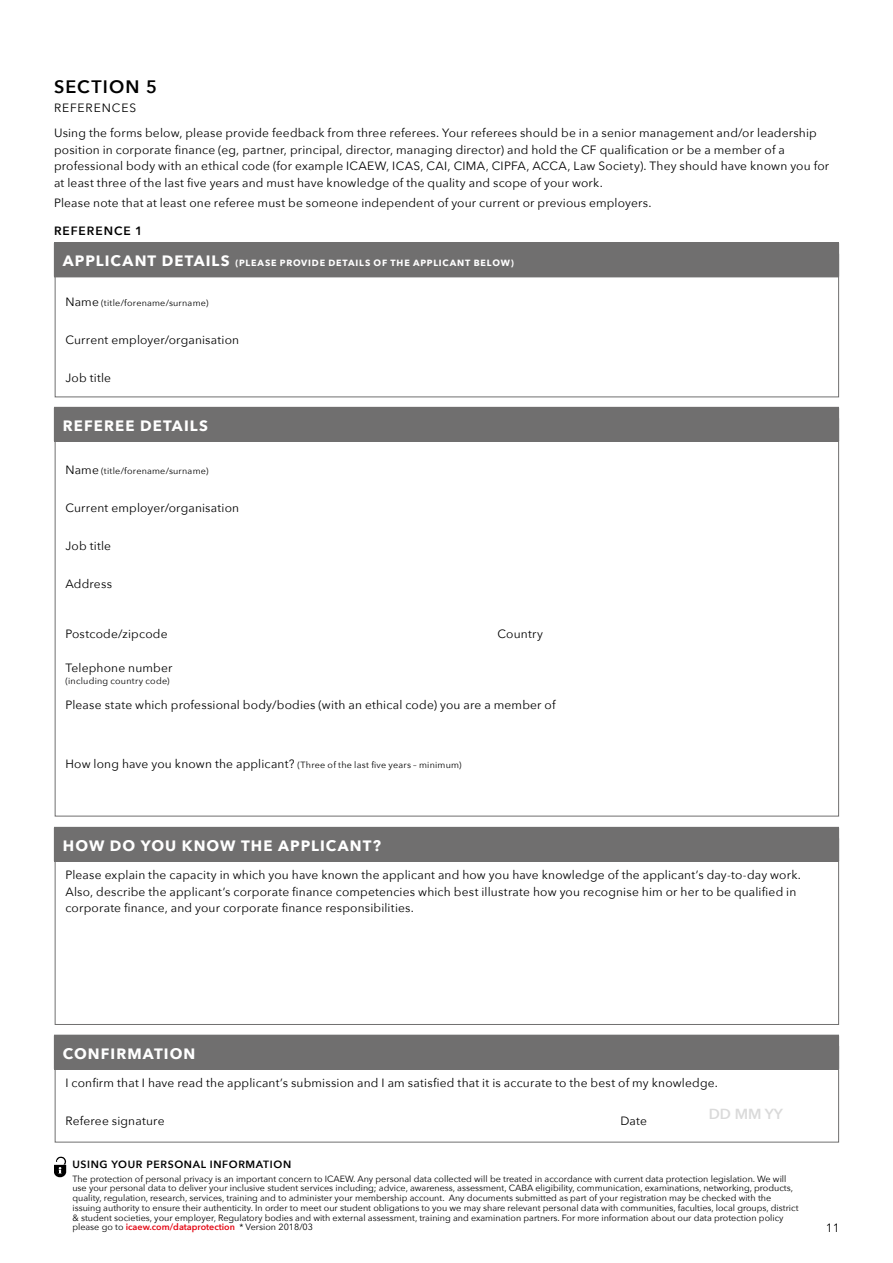
<style>
.page{position:relative;width:893px;height:1263px;background:#fff}
.page>*{position:absolute;margin:0;border:0;box-sizing:border-box;transform-origin:0 0}
.t1{font:600 18px "Avenir Next";letter-spacing:.06em;color:#000}
.t2{font:700 15px "Avenir Next";letter-spacing:.07em;color:#fff}
.t3{font:600 14.55px "Avenir Next";color:#dadada}
.t4{font:12px/16.5px "Avenir Next";letter-spacing:.015em;color:#000}
.t5{font:600 12px "Avenir Next";letter-spacing:.08em;color:#000}
.t6{font:600 10.5px "Avenir Next";letter-spacing:.06em;color:#000}
.t7{font:9px/9.8px "Avenir Next";color:#000}
.t8{font:9px "Avenir Next";letter-spacing:.025em;color:#000}
.t9{font:9px "Avenir Next";letter-spacing:.02em;color:#000}
.t10{font:700 9px "Avenir Next";letter-spacing:.09em;color:#fff}
.s1{font-size:15px}
.s2{font-size:12px}
.s3{font-weight:600;color:#e30613}
</style>
<div class="page">
<div style="left:54px;top:243px;width:785px;height:34px;background:#706f6f"></div>
<hr style="left:54px;top:242px;width:785px;height:1px;background:#706f6f">
<div style="left:54px;top:407px;width:785px;height:34px;background:#706f6f"></div>
<hr style="left:54px;top:441px;width:785px;height:1px;background:#706f6f">
<div style="left:54px;top:827px;width:785px;height:34px;background:#706f6f"></div>
<hr style="left:54px;top:861px;width:785px;height:1px;background:#706f6f">
<div style="left:54px;top:1035px;width:785px;height:34px;background:#706f6f"></div>
<hr style="left:54px;top:1069px;width:785px;height:1px;background:#706f6f">
<svg style="left:54px;top:1157px;width:12px;height:20px"></svg>
<h1 class="t1" style="left:54px;top:71px;width:105px">SECTION 5</h1>
<p class="t4" style="left:54px;top:95px;width:764px;line-height:25px">REFERENCES<br>Using the forms below, please provide feedback from three referees. Your referees should be in a senior management and/or leadership</p>
<p class="t4" style="left:54px;top:141px;width:777px">position in corporate finance (eg, partner, principal, director, managing director) and hold the CF qualification or be a member of a professional body with an ethical code (for example ICAEW, ICAS, CAI, CIMA, CIPFA, ACCA, Law Society). They should have known you for at least three of the last five years and must have knowledge of the quality and scope of your work.</p>
<p class="t4" style="left:54px;top:194px;width:599px">Please note that at least one referee must be someone independent of your current or previous employers.</p>
<p class="t5" style="left:54px;top:221px;width:90px">REFERENCE 1</p>
<p class="t10" style="left:63px;top:255px;width:452px"><span class="s1">APPLICANT DETAILS</span> (PLEASE PROVIDE DETAILS OF THE APPLICANT BELOW)</p>
<p class="t8" style="left:65px;top:296px;width:145px"><span class="s2">Name</span> (title/forename/surname)</p>
<p class="t4" style="left:65px;top:331px;width:175px">Current employer/organisation</p>
<p class="t4" style="left:65px;top:369px;width:47px">Job title</p>
<p class="t2" style="left:63px;top:413px;width:147px">REFEREE DETAILS</p>
<p class="t8" style="left:65px;top:463px;width:145px"><span class="s2">Name</span> (title/forename/surname)</p>
<p class="t4" style="left:65px;top:499px;width:175px">Current employer/organisation</p>
<p class="t4" style="left:65px;top:537px;width:47px">Job title</p>
<p class="t4" style="left:65px;top:575px;width:48px">Address</p>
<p class="t4" style="left:65px;top:625px;width:104px">Postcode/zipcode</p>
<p class="t4" style="left:497px;top:625px;width:47px">Country</p>
<p class="t4" style="left:65px;top:659px;width:109px">Telephone number</p>
<p class="t8" style="left:65px;top:673px;width:106px">(including country code)</p>
<p class="t4" style="left:65px;top:696px;width:492px">Please state which professional body/bodies (with an ethical code) you are a member of</p>
<p class="t9" style="left:65px;top:757px;width:398px"><span class="s2">How long have you known the applicant?</span> (Three of the last five years – minimum)</p>
<p class="t2" style="left:63px;top:833px;width:320px">HOW DO YOU KNOW THE APPLICANT?</p>
<p class="t4" style="left:65px;top:866px;width:737px">Please explain the capacity in which you have known the applicant and how you have knowledge of the applicant’s day-to-day work.<br>Also, describe the applicant’s corporate finance competencies which best illustrate how you recognise him or her to be qualified in corporate finance, and your corporate finance responsibilities.</p>
<p class="t2" style="left:63px;top:1040px;width:134px">CONFIRMATION</p>
<p class="t4" style="left:65px;top:1074px;width:654px">I confirm that I have read the applicant’s submission and I am satisfied that it is accurate to the best of my knowledge.</p>
<p class="t4" style="left:65px;top:1112px;width:101px">Referee signature</p>
<p class="t4" style="left:620px;top:1112px;width:28px">Date</p>
<p class="t3" style="left:709px;top:1101px;width:76px">DD MM YY</p>
<p class="t6" style="left:72px;top:1155px;width:220px">USING YOUR PERSONAL INFORMATION</p>
<p class="t7" style="left:72px;top:1173px;width:728px">The protection of personal privacy is an important concern to ICAEW. Any personal data collected will be treated in accordance with current data protection legislation. We will use your personal data to deliver your inclusive student services including; advice, awareness, assessment, CABA eligibility, communication, examinations, networking, products, quality, regulation, research, services, training and to administer your membership account. Any documents submitted as part of your registration may be checked with the issuing authority to ensure their authenticity. In order to meet our student obligations to you we may share relevant personal data with communities, faculties, local groups, district &amp; student societies, your employer, Regulatory bodies and with external assessment, training and examination partners. For more information about our data protection policy please go to <span class="s3">icaew.com/dataprotection</span> * Version 2018/03</p>
<p class="t4" style="left:826px;top:1219px;width:15px">11</p>
</div>
